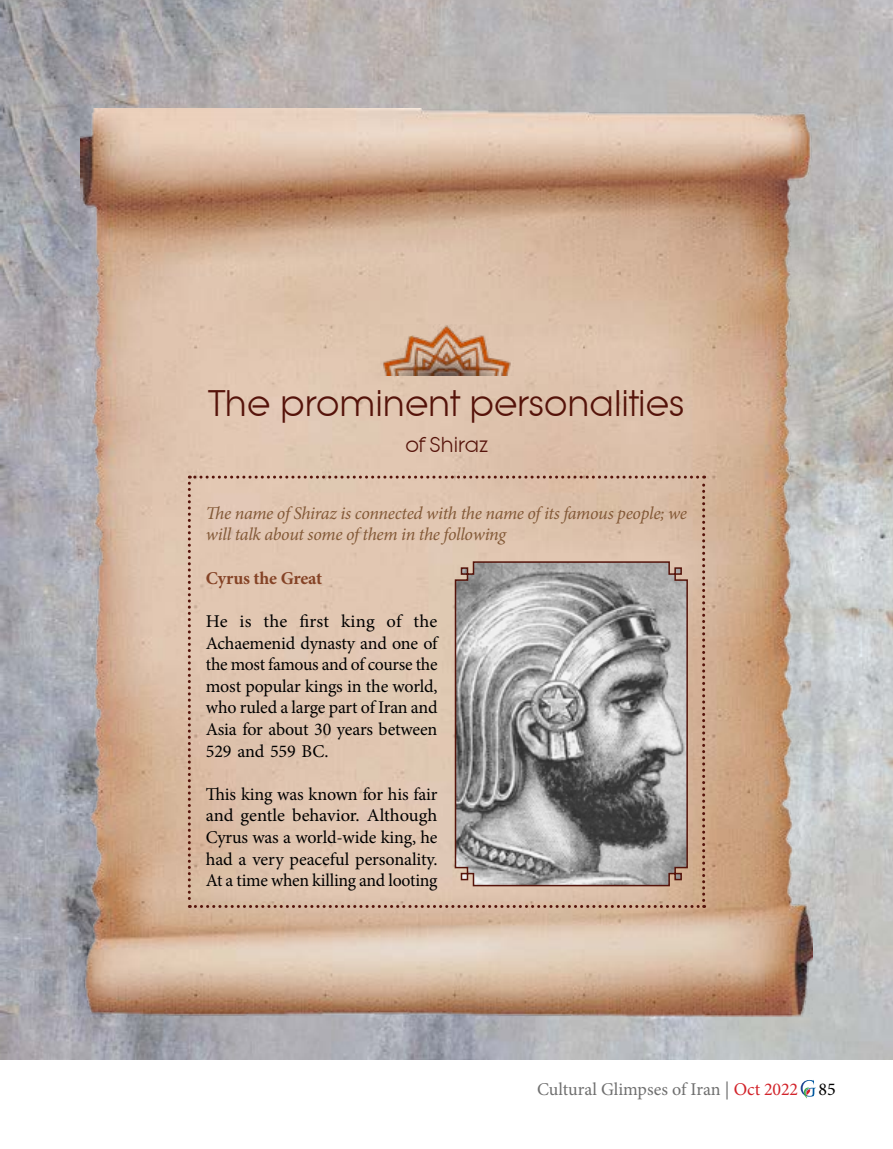
<style>
.page{position:relative;width:893px;height:1149px;background:#fff}
.page>*{position:absolute;margin:0;border:0;box-sizing:border-box;transform-origin:0 0}
.t1{font:36px "Lithe";color:#55130a}
.t2{font:21px "Lithe";color:#55130a}
.t3{font:18px/21.6px "Minion Pro";letter-spacing:-.01em;color:#000;text-align:justify}
.t4{font:italic 18px/21.6px "Minion Pro";letter-spacing:-.02em;color:#835937}
.t5{font:18px "Minion Pro";letter-spacing:-.005em;color:#6f6f6f}
.t6{font:700 18px "Minion Pro";letter-spacing:-.01em;color:#854326}
.s1{color:#d2232a}
.s2{font-family:"Nolluqa Personal Use";font-size:32.85px;color:#fff}
.s3{color:#000}
</style>
<div class="page">
<img style="left:0;top:0;width:893px;height:1058px">
<svg style="left:804px;top:1087px;width:6px;height:11px"></svg>
<img style="left:81px;top:108px;width:732px;height:907px">
<svg style="left:188px;top:475px;width:517px;height:432px;background:#dcc1ab"></svg>
<img style="left:380px;top:324px;width:133px;height:51px">
<svg style="left:454px;top:560px;width:235px;height:326px;background:#9c9a99"></svg>
<h1 class="t1" style="left:209px;top:384px;width:477px">The prominent personalities</h1>
<p class="t2" style="left:405px;top:433px;width:84px">of Shiraz</p>
<p class="t4" style="left:206px;top:502px;width:483px">The name of Shiraz is connected with the name of its famous people; we will talk about some of them in the following</p>
<p class="t6" style="left:206px;top:565px;width:118px">Cyrus the Great</p>
<p class="t3" style="left:206px;top:610px;width:233px">He is the first king of the Achaemenid dynasty and one of the most famous and of course the most popular kings in the world, who ruled a large part of Iran and Asia for about 30 years between 529 and 559 BC.</p>
<p class="t3" style="left:206px;top:783px;width:233px">This king was known for his fair and gentle behavior. Although Cyrus was a world-wide king, he had a very peaceful personality.<br>At a time when killing and looting</p>
<p class="t5" style="left:537px;top:1076px;width:300px">Cultural Glimpses of Iran | <span class="s1">Oct 2022</span><span class="s2">G</span><span class="s3">85</span></p>
</div>
